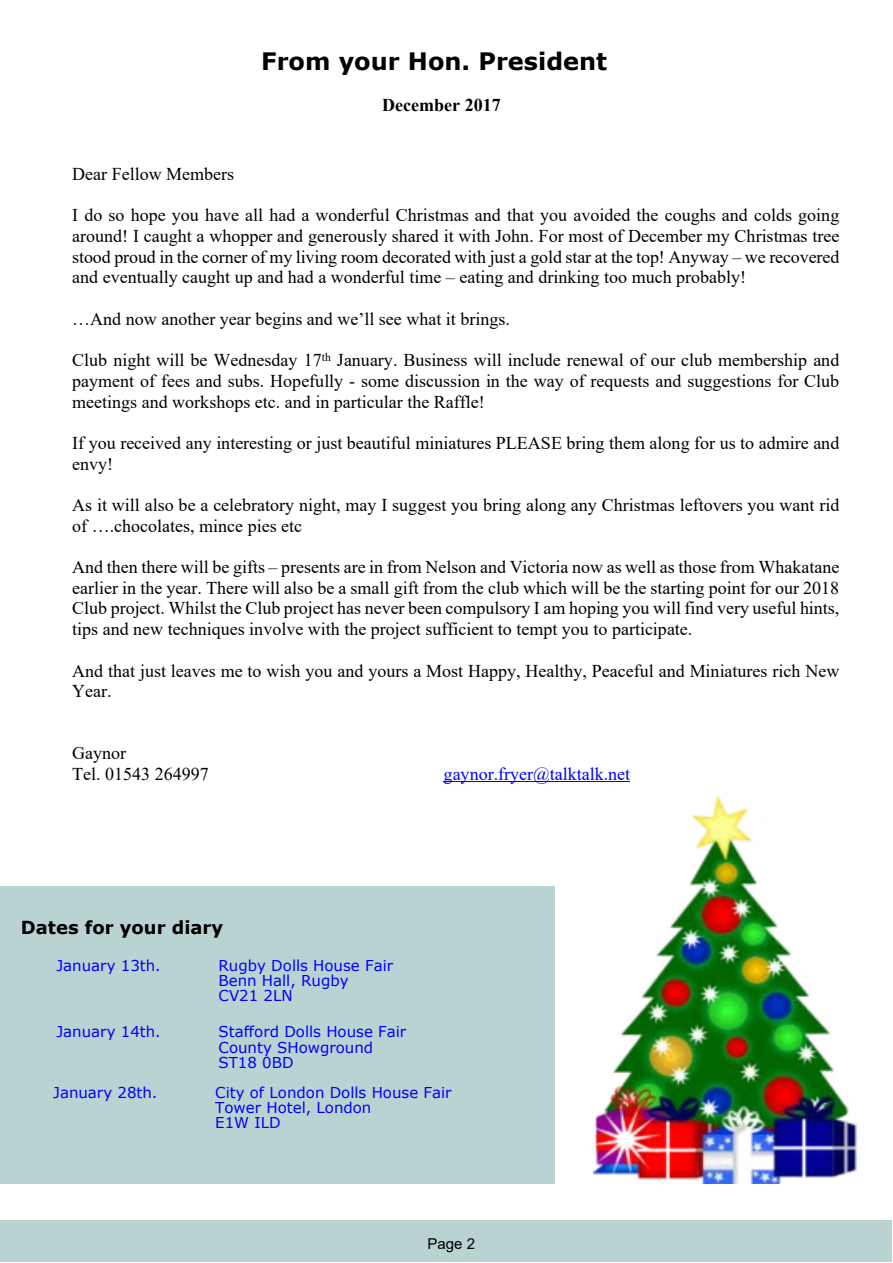
<style>
.page{position:relative;width:893px;height:1263px;background:#fff}
.page>*{position:absolute;margin:0;border:0;box-sizing:border-box;transform-origin:0 0}
.t1{font:700 24px "Verdana";color:#000}
.t2{font:18px/20.7px "Times New Roman";color:#000}
.t3{font:18px "Times New Roman";color:#00f}
.t4{font:700 18px "Verdana";color:#000}
.t5{font:700 18px "Times New Roman";color:#000}
.t6{font:15px/15px "Verdana";color:#00f}
.t7{font:15px "Arial";color:#000}
</style>
<div class="page">
<div style="left:1px;top:1220px;width:891px;height:42px;background:#b9d3d2"></div>
<hr style="left:444px;top:781px;width:186px;height:1px;background:#00f">
<img style="left:594px;top:796px;width:263px;height:388px">
<h1 class="t1" style="left:261px;top:51px;width:347px">From your Hon. President</h1>
<p class="t5" style="left:382px;top:99px;width:120px">December 2017</p>
<p class="t2" style="left:72px;top:165px;width:163px">Dear Fellow Members</p>
<p class="t2" style="left:72px;top:207px;width:769px;text-align:justify">I do so hope you have all had a wonderful Christmas and that you avoided the coughs and colds going around! I caught a whopper and generously shared it with John. For most of December my Christmas tree stood proud in the corner of my living room decorated with just a gold star at the top! Anyway – we recovered and eventually caught up and had a wonderful time – eating and drinking too much probably!</p>
<p class="t2" style="left:72px;top:310px;width:439px">…And now another year begins and we’ll see what it brings.</p>
<p class="t2" style="left:72px;top:351px;width:769px;text-align:justify">Club night will be Wednesday 17<sup>th</sup> January. Business will include renewal of our club membership and payment of fees and subs. Hopefully - some discussion in the way of requests and suggestions for Club meetings and workshops etc. and in particular the Raffle!</p>
<p class="t2" style="left:72px;top:434px;width:769px">If you received any interesting or just beautiful miniatures PLEASE bring them along for us to admire and envy!</p>
<p class="t2" style="left:72px;top:496px;width:769px">As it will also be a celebratory night, may I suggest you bring along any Christmas leftovers you want rid of ….chocolates, mince pies etc</p>
<p class="t2" style="left:72px;top:558px;width:769px;text-align:justify">And then there will be gifts – presents are in from Nelson and Victoria now as well as those from Whakatane earlier in the year. There will also be a small gift from the club which will be the starting point for our 2018<br>Club project. Whilst the Club project has never been compulsory I am hoping you will find very useful hints, tips and new techniques involve with the project sufficient to tempt you to participate.</p>
<p class="t2" style="left:72px;top:662px;width:769px">And that just leaves me to wish you and yours a Most Happy, Healthy, Peaceful and Miniatures rich New<br>Year.</p>
<p class="t2" style="left:72px;top:745px;width:138px">Gaynor<br>Tel. 01543 264997</p>
<p class="t3" style="left:444px;top:767px;width:188px">gaynor.fryer@talktalk.net</p>
<p class="t4" style="left:21px;top:920px;width:204px">Dates for your diary</p>
<p class="t6" style="left:56px;top:959px;width:106px">January 13th.</p>
<p class="t6" style="left:218px;top:959px;width:176px">Rugby Dolls House Fair<br>Benn Hall, Rugby<br>CV21 2LN</p>
<p class="t6" style="left:56px;top:1026px;width:106px">January 14th.</p>
<p class="t6" style="left:218px;top:1026px;width:189px">Stafford Dolls House Fair<br>County SHowground<br>ST18 0BD</p>
<p class="t6" style="left:53px;top:1086px;width:106px">January 28th.</p>
<p class="t6" style="left:215px;top:1086px;width:238px">City of London Dolls House Fair<br>Tower Hotel, London<br>E1W ILD</p>
<p class="t7" style="left:427px;top:1238px;width:49px">Page 2</p>
</div>
